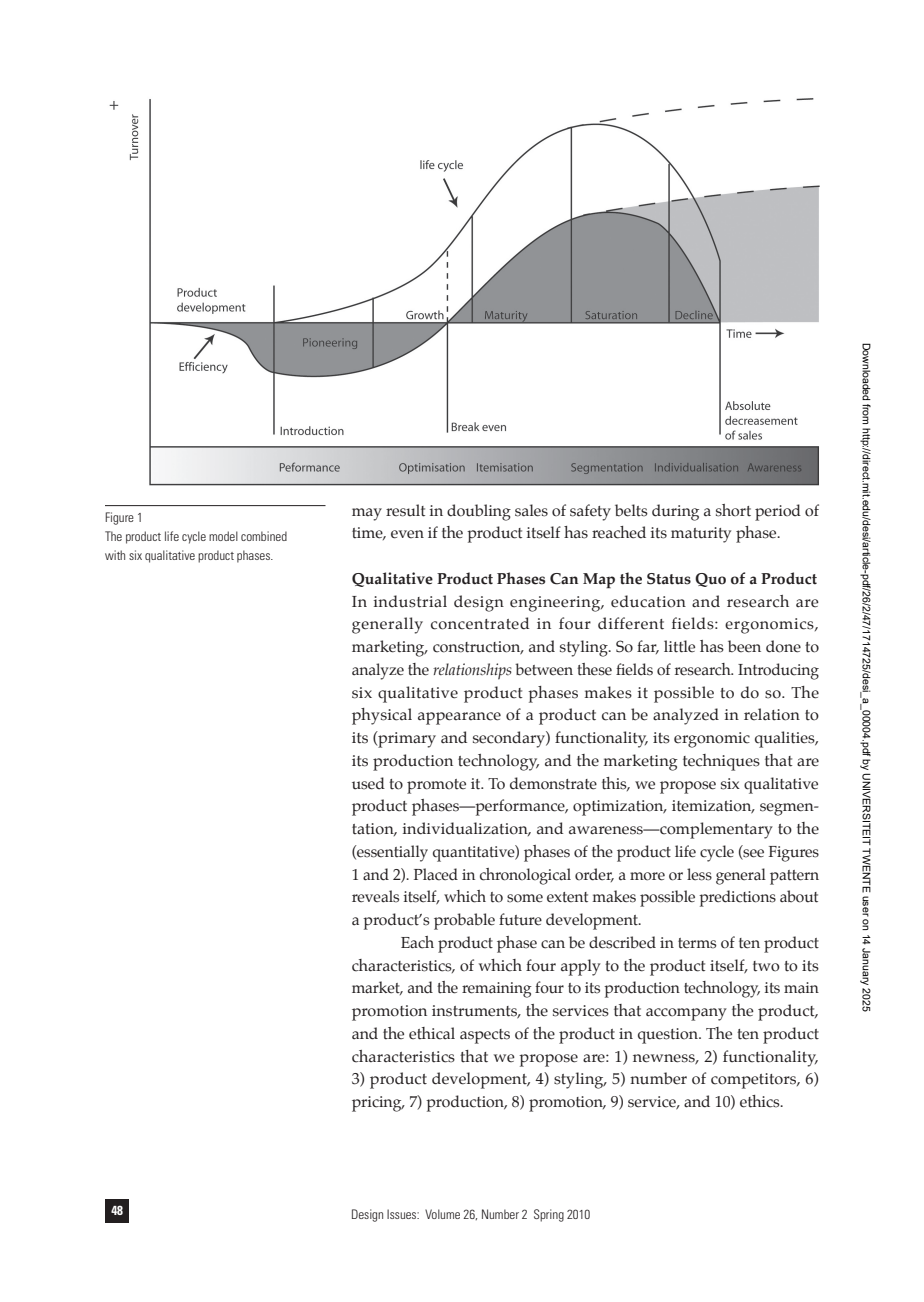
<style>
.page{position:relative;width:924px;height:1302px;background:#fff}
.page>*{position:absolute;margin:0;border:0;box-sizing:border-box;transform-origin:0 0}
.t1{font:15.75px/22.8px "Palatino";color:#231f20}
.t2{font:700 15.75px "Palatino";color:#231f20}
.t3{font:300 condensed 13.12px/19.2px "Univers";color:#231f20}
.t4{font:700 condensed 13.12px "Univers";color:#fff}
.t5{font:10.5px "Arial";color:#000}
.s1{font-style:italic}
</style>
<div class="page">
<div style="left:106px;top:1200px;width:23px;height:23px;background:#231f20"></div>
<img style="left:109px;top:98px;width:711px;height:388px">
<hr style="left:105px;top:505px;width:221px;height:1px;background:#231f20">
<p class="t3" style="left:105px;top:507px;width:184px">Figure 1<br>The product life cycle model combined with six qualitative product phases.</p>
<p class="t4" style="left:111px;top:1203px;width:13px">48</p>
<p class="t1" style="left:352px;top:499px;width:469px">may result in doubling sales of safety belts during a short period of time, even if the product itself has reached its maturity phase.</p>
<p class="t2" style="left:352px;top:565px;width:467px">Qualitative Product Phases Can Map the Status Quo of a Product</p>
<p class="t1" style="left:352px;top:590px;width:469px;text-align:justify">In industrial design engineering, education and research are generally concentrated in four different fields: ergonomics, marketing, construction, and styling. So far, little has been done to analyze the <span class="s1">relationships</span> between these fields of research. Introducing six qualitative product phases makes it possible to do so. The physical appearance of a product can be analyzed in relation to its (primary and secondary) functionality, its ergonomic qualities, its production technology, and the marketing techniques that are used to promote it. To demonstrate this, we propose six qualitative product phases—performance, optimization, itemization, segmen&shy;tation, individualization, and awareness—complementary to the (essentially quantitative) phases of the product life cycle (see Figures 1 and 2). Placed in chronological order, a more or less general pattern reveals itself, which to some extent makes possible predictions about a product’s probable future development.</p>
<p class="t1" style="left:352px;top:931px;width:469px;text-align:justify;text-indent:49px">Each product phase can be described in terms of ten product characteristics, of which four apply to the product itself, two to its market, and the remaining four to its production technology, its main promotion instruments, the services that accompany the product, and the ethical aspects of the product in question. The ten product characteristics that we propose are: 1) newness, 2) functionality,</p>
<p class="t1" style="left:352px;top:1068px;width:469px">3) product development, 4) styling, 5) number of competitors, 6) pricing, 7) production, 8) promotion, 9) service, and 10) ethics.</p>
<p class="t3" style="left:351px;top:1204px;width:241px">Design Issues: Volume 26, Number 2 Spring 2010</p>
<p class="t5" style="left:870px;top:343px;width:670px;rotate:90deg">Downloaded from http://direct.mit.edu/desi/article-pdf/26/2/47/1714725/desi_a_00004.pdf by UNIVERSITEIT TWENTE user on 14 January 2025</p>
</div>
